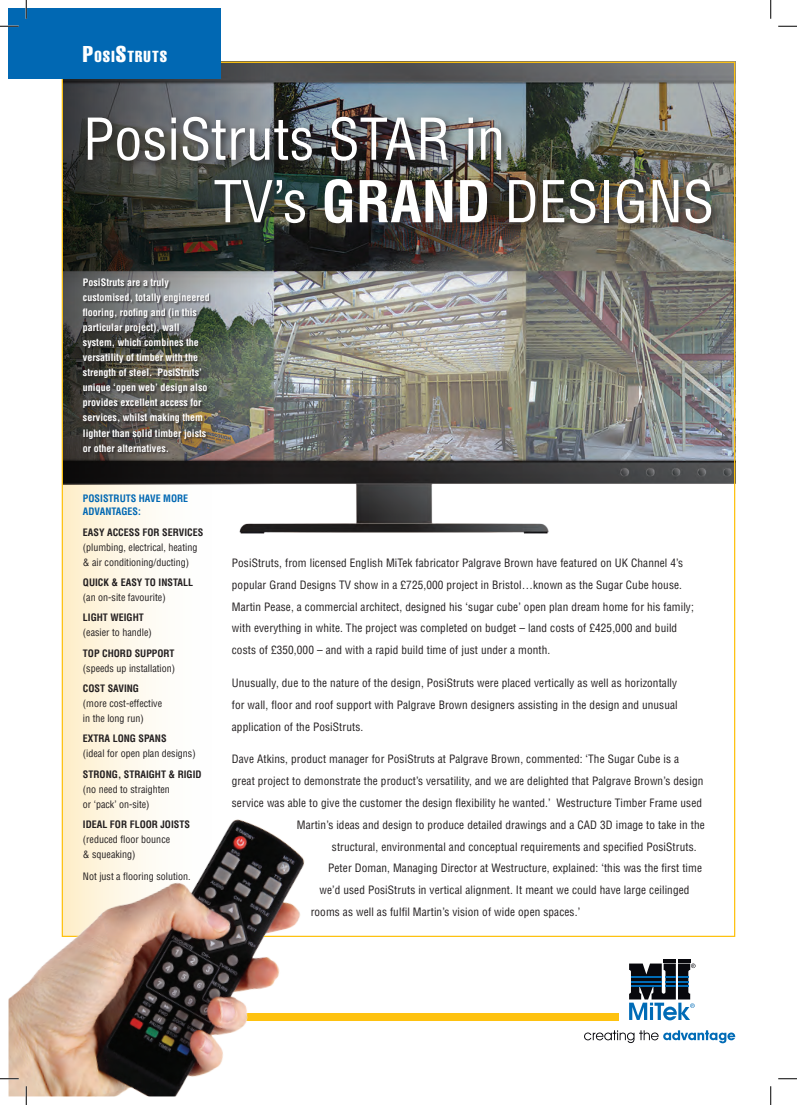
<style>
.page{position:relative;width:797px;height:1105px;background:#fff}
.page>*{position:absolute;margin:0;border:0;box-sizing:border-box;transform-origin:0 0}
.t1{font:condensed 56.25px/62.5px "Helvetica";color:#fff}
.t2{font:extra-condensed 15.75px "Helvetica";letter-spacing:.07em;color:#fff}
.t3{font:condensed 11.25px/21.9px "Helvetica";letter-spacing:.01em;color:#231f20}
.t4{font:700 condensed 10px/15px "Helvetica";color:#fff}
.t5{font:condensed 10px/15px "Helvetica";color:#231f20}
.t6{font:700 condensed 10px "Helvetica";color:#231f20}
.t7{font:700 condensed 10px/13.2px "Helvetica";color:#0168b3}
.s1{font-size:22.5px}
.s2{font-weight:700}
</style>
<div class="page">
<img style="left:222px;top:64px;width:511px;height:470px">
<div style="left:62px;top:484px;width:160px;height:453px;background:linear-gradient(to right,#fef0cf,#feffff)"></div>
<img style="left:64px;top:64px;width:211px;height:420px">
<div style="left:84px;top:112px;width:637px;height:122px;background:#231f20;opacity:.85"></div>
<div style="left:62px;top:1013px;width:584px;height:7px;background:#fec210"></div>
<div style="left:618px;top:949px;width:82px;height:81px;background:#fff"></div>
<svg style="left:584px;top:1030px;width:151px;height:13px"></svg>
<svg style="left:629px;top:959px;width:66px;height:61px"></svg>
<div style="left:83px;top:279px;width:128px;height:175px;background:#231f20;opacity:.75"></div>
<div style="left:9px;top:9px;width:212px;height:70px;background:#0168b3"></div>
<img style="left:9px;top:807px;width:344px;height:289px">
<svg style="left:0;top:25px;width:19px;height:2px"></svg>
<svg style="left:778px;top:25px;width:19px;height:2px"></svg>
<svg style="left:0;top:1078px;width:19px;height:1px"></svg>
<svg style="left:778px;top:1078px;width:19px;height:1px"></svg>
<svg style="left:25px;top:0;width:2px;height:19px"></svg>
<svg style="left:25px;top:1086px;width:2px;height:19px"></svg>
<svg style="left:770px;top:0;width:1px;height:19px"></svg>
<svg style="left:770px;top:1086px;width:1px;height:19px"></svg>
<h2 class="t2" style="left:83px;top:46px;width:86px"><span class="s1">P</span>OSI<span class="s1">S</span>TRUTS</h2>
<h1 class="t1" style="left:214px;top:108px;width:502px;text-indent:-131px">PosiStruts STAR in<br>TV’s <span class="s2">GRAND</span> DESIGNS</h1>
<p class="t4" style="left:83px;top:275px;width:128px">PosiStruts are a truly customised, totally engineered flooring, roofing and (in this particular project), wall system, which combines the versatility of timber with the strength of steel. PosiStruts’ unique ‘open web’ design also provides excellent access for services, whilst making them lighter than solid timber joists or other alternatives.</p>
<p class="t7" style="left:83px;top:492px;width:107px">POSISTRUTS HAVE MORE<br>ADVANTAGES:</p>
<p class="t6" style="left:83px;top:526px;width:122px">EASY ACCESS FOR SERVICES</p>
<p class="t5" style="left:83px;top:539px;width:116px">(plumbing, electrical, heating &amp; air conditioning/ducting)</p>
<p class="t6" style="left:83px;top:576px;width:112px">QUICK &amp; EASY TO INSTALL</p>
<p class="t5" style="left:83px;top:590px;width:84px">(an on-site favourite)</p>
<p class="t6" style="left:83px;top:611px;width:62px">LIGHT WEIGHT</p>
<p class="t5" style="left:83px;top:625px;width:70px">(easier to handle)</p>
<p class="t6" style="left:83px;top:647px;width:93px">TOP CHORD SUPPORT</p>
<p class="t5" style="left:83px;top:660px;width:94px">(speeds up installation)</p>
<p class="t6" style="left:83px;top:682px;width:58px">COST SAVING</p>
<p class="t5" style="left:83px;top:696px;width:81px">(more cost-effective in the long run)</p>
<p class="t6" style="left:83px;top:732px;width:85px">EXTRA LONG SPANS</p>
<p class="t5" style="left:83px;top:746px;width:114px">(ideal for open plan designs)</p>
<p class="t6" style="left:83px;top:768px;width:120px">STRONG, STRAIGHT &amp; RIGID</p>
<p class="t5" style="left:83px;top:781px;width:88px">(no need to straighten or ‘pack’ on-site)</p>
<p class="t6" style="left:83px;top:818px;width:108px">IDEAL FOR FLOOR JOISTS</p>
<p class="t5" style="left:83px;top:832px;width:89px">(reduced floor bounce &amp; squeaking)</p>
<p class="t5" style="left:83px;top:869px;width:109px">Not just a flooring solution.</p>
<p class="t3" style="left:232px;top:552px;width:463px">PosiStruts, from licensed English MiTek fabricator Palgrave Brown have featured on UK Channel 4’s popular Grand Designs TV show in a £725,000 project in Bristol…known as the Sugar Cube house.<br>Martin Pease, a commercial architect, designed his ‘sugar cube’ open plan dream home for his family; with everything in white. The project was completed on budget – land costs of £425,000 and build costs of £350,000 – and with a rapid build time of just under a month.</p>
<p class="t3" style="left:232px;top:672px;width:447px;text-align:justify">Unusually, due to the nature of the design, PosiStruts were placed vertically as well as horizontally for wall, floor and roof support with Palgrave Brown designers assisting in the design and unusual application of the PosiStruts.</p>
<p class="t3" style="left:232px;top:748px;width:448px">Dave Atkins, product manager for PosiStruts at Palgrave Brown, commented: ‘The Sugar Cube is a</p>
<p class="t3" style="left:232px;top:770px;width:473px">great project to demonstrate the product’s versatility, and we are delighted that Palgrave Brown’s design</p>
<p class="t3" style="left:232px;top:792px;width:472px">service was able to give the customer the design flexibility he wanted.’ Westructure Timber Frame used</p>
<p class="t3" style="left:297px;top:813px;width:409px">Martin’s ideas and design to produce detailed drawings and a CAD 3D image to take in the</p>
<p class="t3" style="left:332px;top:835px;width:366px">structural, environmental and conceptual requirements and specified PosiStruts.</p>
<p class="t3" style="left:328px;top:857px;width:375px">Peter Doman, Managing Director at Westructure, explained: ‘this was the first time</p>
<p class="t3" style="left:319px;top:879px;width:371px">we’d used PosiStruts in vertical alignment. It meant we could have large ceilinged</p>
<p class="t3" style="left:311px;top:901px;width:271px">rooms as well as fulfil Martin’s vision of wide open spaces.’</p>
</div>
